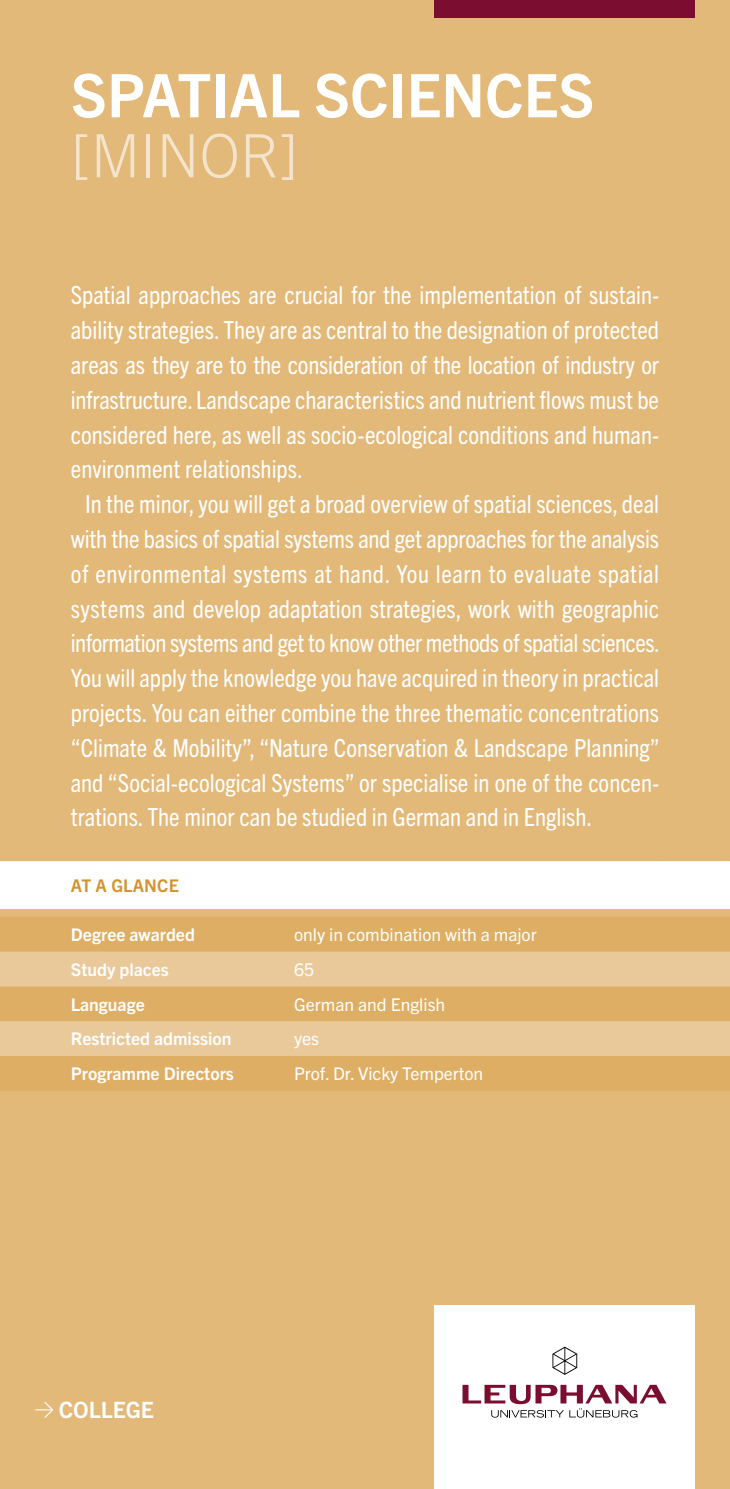
<style>
.page{position:relative;width:730px;height:1489px;background:#fff}
.page>*{position:absolute;margin:0;border:0;box-sizing:border-box;transform-origin:0 0}
.Headline_Titel{font:700 60px/60px "Trade Gothic Next LT Pro";color:#fff}
.Mengentext_Einzug_We{font:condensed 25px/34.8px "Trade Gothic Next SR Pro";color:#fff;text-align:justify}
.Mengentext_Weiß{font:condensed 25px/34.8px "Trade Gothic Next SR Pro";color:#fff;text-align:justify}
.t1{font:700 22.5px "Trade Gothic Next LT Pro";color:#fff}
.Tabelle_Inhalt{font:17.5px "Trade Gothic Next LT Pro";color:#fff}
.Tabelle_Inhalt-2{font:700 17.5px "Trade Gothic Next LT Pro";color:#fff}
.Tabelle_Headline{font:700 17.5px "Trade Gothic Next LT Pro";letter-spacing:.01em;color:#d2942f}
.s1{font-weight:300;color:#f4e4cd}
</style>
<div class="page">
<div style="left:0;top:0;width:730px;height:1488px;background:#e3b979"></div>
<svg style="left:35px;top:1402px;width:18px;height:16px"></svg>
<div style="left:434px;top:1304px;width:260px;height:183px;background:#fff"></div>
<svg style="left:552px;top:1346px;width:25px;height:28px"></svg>
<svg style="left:462px;top:1384px;width:204px;height:33px"></svg>
<div style="left:434px;top:0;width:260px;height:18px;background:#7b0e30"></div>
<div style="left:0;top:861px;width:730px;height:48px;background:#fff"></div>
<div style="left:0;top:917px;width:730px;height:173px;background:#deae64"></div>
<svg style="left:0;top:951px;width:730px;height:104px;background:#e5bf87"></svg>
<p class="Headline_Titel" style="left:71px;top:61px;width:525px">SPATIAL SCIENCES <span class="s1">[MINOR]</span></p>
<p class="Mengentext_Weiß" style="left:71px;top:276px;width:590px">Spatial approaches are crucial for the implementation of sustain&shy;ability strategies. They are as central to the designation of protected areas as they are to the consideration of the location of industry or infrastructure. Landscape characteristics and nutrient flows must be considered here, as well as socio-ecological conditions and human&shy;environment relationships.</p>
<p class="Mengentext_Einzug_We" style="left:71px;top:485px;width:591px;text-indent:14px">In the minor, you will get a broad overview of spatial sciences, deal with the basics of spatial systems and get approaches for the analysis of environmental systems at hand. You learn to evaluate spatial systems and develop adaptation strategies, work with geographic information systems and get to know other methods of spatial sciences.<br>You will apply the knowledge you have acquired in theory in practical projects. You can either combine the three thematic concentrations “Climate &amp; Mobility”, “Nature Conservation &amp; Landscape Planning” and “Social-ecological Systems” or specialise in one of the concen&shy;trations. The minor can be studied in German and in English.</p>
<p class="Tabelle_Headline" style="left:71px;top:873px;width:109px">AT A GLANCE</p>
<p class="Tabelle_Inhalt-2" style="left:71px;top:922px;width:126px">Degree awarded</p>
<p class="Tabelle_Inhalt" style="left:294px;top:922px;width:244px">only in combination with a major</p>
<p class="Tabelle_Inhalt-2" style="left:71px;top:957px;width:100px">Study places</p>
<p class="Tabelle_Inhalt" style="left:294px;top:957px;width:22px">65</p>
<p class="Tabelle_Inhalt-2" style="left:71px;top:991px;width:75px">Language</p>
<p class="Tabelle_Inhalt" style="left:294px;top:991px;width:153px">German and English</p>
<p class="Tabelle_Inhalt-2" style="left:71px;top:1026px;width:162px">Restricted admission</p>
<p class="Tabelle_Inhalt" style="left:294px;top:1026px;width:27px">yes</p>
<p class="Tabelle_Inhalt-2" style="left:71px;top:1061px;width:164px">Programme Directors</p>
<p class="Tabelle_Inhalt" style="left:294px;top:1061px;width:191px">Prof. Dr. Vicky Temperton</p>
<p class="t1" style="left:59px;top:1393px;width:97px">COLLEGE</p>
</div>
